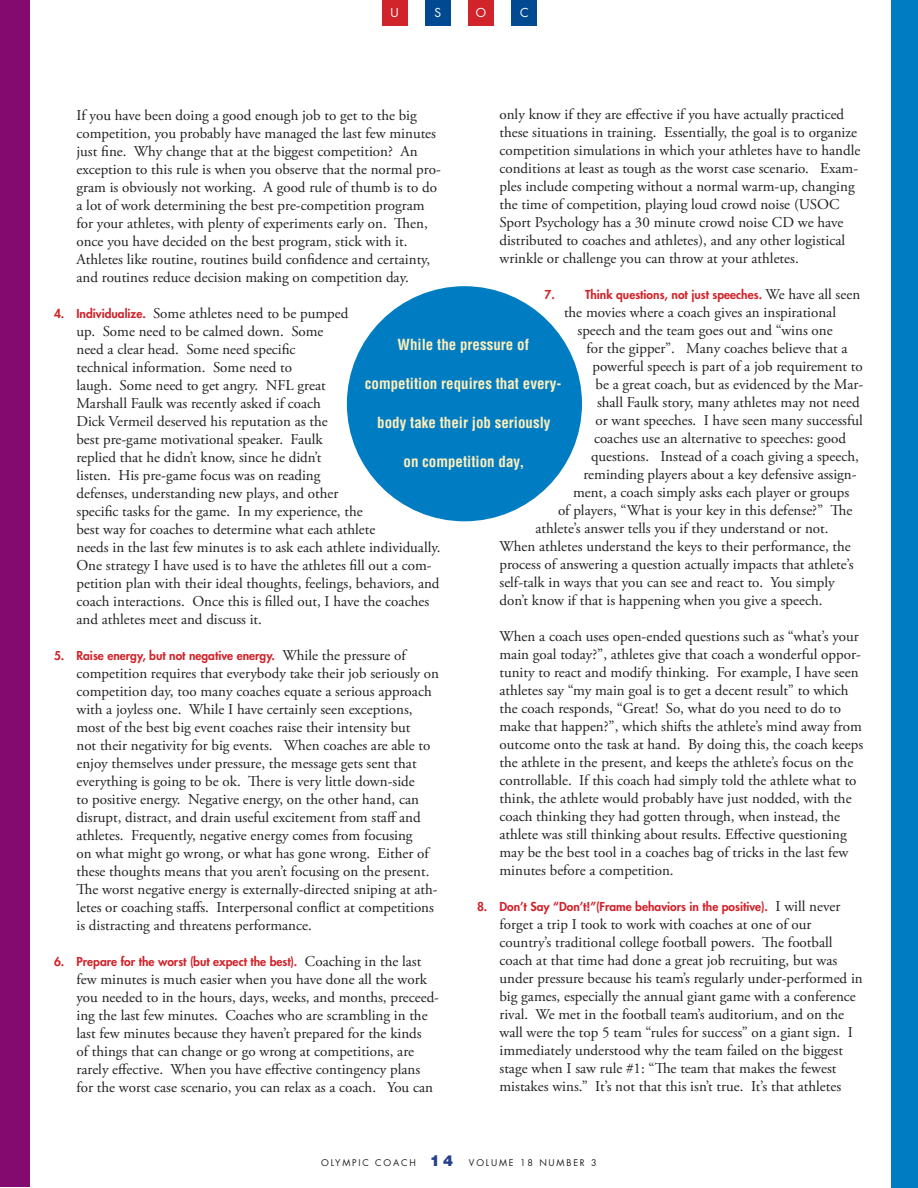
<style>
.page{position:relative;width:918px;height:1188px;background:#fff}
.page>*{position:absolute;margin:0;border:0;box-sizing:border-box;transform-origin:0 0}
.t1{font:15px/18px "Adobe Garamond Pro";color:#231f20}
.t2{font:700 condensed 15px "Helvetica";color:#feefbb}
.t3{font:800 12px "Futura";color:#d1232a}
.t4{font:12px "Futura";color:#fff}
.t5{font:9px "Futura";letter-spacing:.2em;color:#231f20}
.s1{font-family:"Adobe Garamond Pro";font-weight:400;font-size:15px;color:#231f20}
.s2{font-family:"Futura";font-weight:800;font-size:12px;color:#d1232a}
.s3{font-family:"Helvetica";font-weight:900;font-size:15px;color:#253f8e}
</style>
<div class="page">
<div style="left:1px;top:1px;width:29px;height:1186px;background:#850a70"></div>
<div style="left:891px;top:0;width:27px;height:1188px;background:#007cc2"></div>
<div style="left:382px;top:0;width:26px;height:26px;background:#d1232a"></div>
<div style="left:425px;top:0;width:26px;height:26px;background:#014a91"></div>
<div style="left:468px;top:0;width:26px;height:26px;background:#d1232a"></div>
<div style="left:512px;top:0;width:25px;height:26px;background:#014a91"></div>
<div style="left:347px;top:286px;width:235px;height:235px;background:#007cc2;border-radius:50%"></div>
<p class="t4" style="left:391px;top:5px;width:8px">U</p>
<p class="t4" style="left:435px;top:5px;width:7px">S</p>
<p class="t4" style="left:476px;top:5px;width:11px">O</p>
<p class="t4" style="left:520px;top:5px;width:9px">C</p>
<p class="t1" style="left:499px;top:106px;width:362px">only know if they are effective if you have actually practiced these situations in training. Essentially, the goal is to organize competition simulations in which your athletes have to handle conditions at least as tough as the worst case scenario. Exam&shy;ples include competing without a normal warm-up, changing the time of competition, playing loud crowd noise (USOC Sport Psychology has a 30 minute crowd noise CD we have distributed to coaches and athletes), and any other logistical wrinkle or challenge you can throw at your athletes.</p>
<p class="t3" style="left:544px;top:287px;width:12px">7.</p>
<p class="t3" style="left:585px;top:287px;width:277px">Think questions, not just speeches. <span class="s1">We have all seen</span></p>
<p class="t1" style="left:564px;top:304px;width:274px">the movies where a coach gives an inspirational</p>
<p class="t1" style="left:578px;top:322px;width:257px">speech and the team goes out and “wins one</p>
<p class="t1" style="left:586px;top:340px;width:263px">for the gipper”. Many coaches believe that a</p>
<p class="t1" style="left:592px;top:358px;width:272px">powerful speech is part of a job requirement to</p>
<p class="t1" style="left:596px;top:376px;width:269px">be a great coach, but as evidenced by the Mar-</p>
<p class="t1" style="left:597px;top:394px;width:264px">shall Faulk story, many athletes may not need</p>
<p class="t1" style="left:596px;top:412px;width:269px">or want speeches. I have seen many successful</p>
<p class="t1" style="left:594px;top:430px;width:254px">coaches use an alternative to speeches: good</p>
<p class="t1" style="left:591px;top:448px;width:269px">questions. Instead of a coach giving a speech,</p>
<p class="t1" style="left:584px;top:466px;width:275px">reminding players about a key defensive assign-</p>
<p class="t1" style="left:573px;top:484px;width:278px">ment, a coach simply asks each player or groups</p>
<p class="t1" style="left:558px;top:502px;width:296px">of players, “What is your key in this defense?” The</p>
<p class="t1" style="left:536px;top:520px;width:295px">athlete’s answer tells you if they understand or not.</p>
<p class="t1" style="left:499px;top:538px;width:353px">When athletes understand the keys to their performance, the</p>
<p class="t1" style="left:499px;top:556px;width:356px">process of answering a question actually impacts that athlete’s</p>
<p class="t1" style="left:499px;top:574px;width:337px">self-talk in ways that you can see and react to. You simply</p>
<p class="t1" style="left:499px;top:592px;width:325px">don’t know if that is happening when you give a speech.</p>
<p class="t1" style="left:499px;top:628px;width:365px">When a coach uses open-ended questions such as “what’s your main goal today?”, athletes give that coach a wonderful oppor&shy;tunity to react and modify thinking. For example, I have seen athletes say “my main goal is to get a decent result” to which the coach responds, “Great! So, what do you need to do to make that happen?”, which shifts the athlete’s mind away from outcome onto the task at hand. By doing this, the coach keeps the athlete in the present, and keeps the athlete’s focus on the controllable. If this coach had simply told the athlete what to think, the athlete would probably have just nodded, with the coach thinking they had gotten through, when instead, the athlete was still thinking about results. Effective questioning may be the best tool in a coaches bag of tricks in the last few minutes before a competition.</p>
<p class="t3" style="left:477px;top:899px;width:365px">8. Don’t Say “Don’t!”(Frame behaviors in the positive). <span class="s1">I will never</span></p>
<p class="t1" style="left:499px;top:916px;width:365px">forget a trip I took to work with coaches at one of our country’s traditional college football powers. The football coach at that time had done a great job recruiting, but was under pressure because his team’s regularly under-performed in big games, especially the annual giant game with a conference rival. We met in the football team’s auditorium, and on the wall were the top 5 team “rules for success” on a giant sign. I immediately understood why the team failed on the biggest stage when I saw rule #1: “The team that makes the fewest mistakes wins.” It’s not that this isn’t true. It’s that athletes</p>
<p class="t1" style="left:76px;top:107px;width:366px">If you have been doing a good enough job to get to the big competition, you probably have managed the last few minutes just fine. Why change that at the biggest competition? An exception to this rule is when you observe that the normal pro&shy;gram is obviously not working. A good rule of thumb is to do a lot of work determining the best pre-competition program for your athletes, with plenty of experiments early on. Then, once you have decided on the best program, stick with it.<br>Athletes like routine, routines build confidence and certainty, and routines reduce decision making on competition day.</p>
<p class="t1" style="left:76px;top:305px;width:366px;text-indent:-22px"><span class="s2">4. Individualize.</span> Some athletes need to be pumped<br>up. Some need to be calmed down. Some<br>need a clear head. Some need specific<br>technical information. Some need to<br>laugh. Some need to get angry. NFL great<br>Marshall Faulk was recently asked if coach<br>Dick Vermeil deserved his reputation as the<br>best pre-game motivational speaker. Faulk<br>replied that he didn’t know, since he didn’t<br>listen. His pre-game focus was on reading<br>defenses, understanding new plays, and other<br>specific tasks for the game. In my experience, the<br>best way for coaches to determine what each athlete<br>needs in the last few minutes is to ask each athlete individually.<br>One strategy I have used is to have the athletes fill out a com&shy;petition plan with their ideal thoughts, feelings, behaviors, and coach interactions. Once this is filled out, I have the coaches and athletes meet and discuss it.</p>
<p class="t3" style="left:54px;top:648px;width:353px">5. Raise energy, but not negative energy. <span class="s1">While the pressure of</span></p>
<p class="t1" style="left:76px;top:665px;width:364px">competition requires that everybody take their job seriously on competition day, too many coaches equate a serious approach with a joyless one. While I have certainly seen exceptions, most of the best big event coaches raise their intensity but<br>not their negativity for big events. When coaches are able to enjoy themselves under pressure, the message gets sent that everything is going to be ok. There is very little down-side<br>to positive energy. Negative energy, on the other hand, can disrupt, distract, and drain useful excitement from staff and athletes. Frequently, negative energy comes from focusing<br>on what might go wrong, or what has gone wrong. Either of these thoughts means that you aren’t focusing on the present.<br>The worst negative energy is externally-directed sniping at ath&shy;letes or coaching staffs. Interpersonal conflict at competitions is distracting and threatens performance.</p>
<p class="t3" style="left:54px;top:954px;width:369px">6. Prepare for the worst (but expect the best). <span class="s1">Coaching in the last</span></p>
<p class="t1" style="left:76px;top:971px;width:364px">few minutes is much easier when you have done all the work you needed to in the hours, days, weeks, and months, preceed&shy;ing the last few minutes. Coaches who are scrambling in the last few minutes because they haven’t prepared for the kinds<br>of things that can change or go wrong at competitions, are rarely effective. When you have effective contingency plans for the worst case scenario, you can relax as a coach. You can</p>
<p class="t2" style="left:398px;top:335px;width:133px">While the pressure of</p>
<p class="t2" style="left:365px;top:374px;width:198px">competition requires that every-</p>
<p class="t2" style="left:377px;top:413px;width:175px">body take their job seriously</p>
<p class="t2" style="left:404px;top:452px;width:122px">on competition day,</p>
<p class="t5" style="left:321px;top:1157px;width:38px">OLYMPIC</p>
<p class="t5" style="left:375px;top:1157px;width:9px">COACH</p>
<p class="t5" style="left:430px;top:1157px;width:150px"><span class="s3">14</span> VOLU ME 18 NU MBER</p>
<p class="t5" style="left:591px;top:1157px;width:7px">3</p>
</div>
